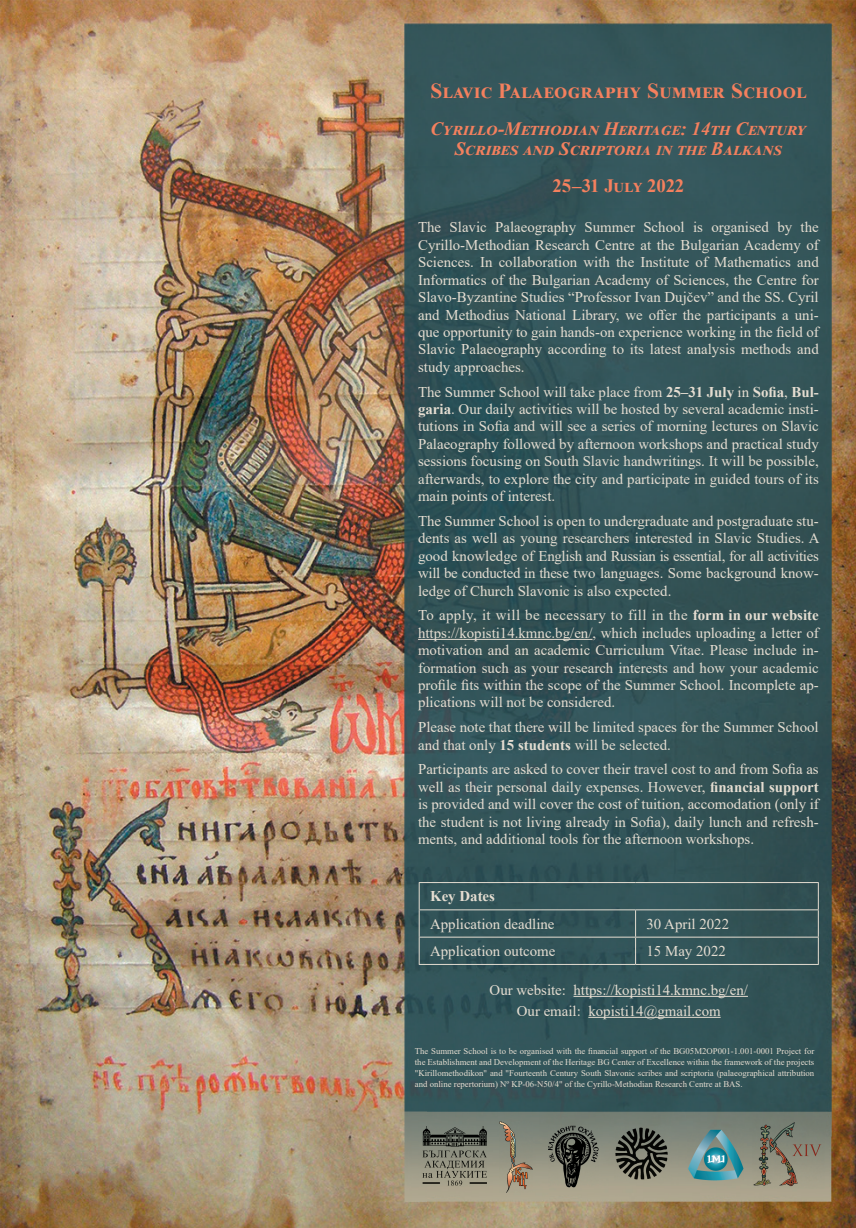
<style>
.page{position:relative;width:856px;height:1228px;background:#fff}
.page>*{position:absolute;margin:0;border:0;box-sizing:border-box;transform-origin:0 0}
.t1{font:700 21.44px "Times New Roman";letter-spacing:.02em;color:#f4805e}
.t2{font:italic 700 18.81px/20.7px "Times New Roman";color:#f4805e;text-align:center}
.t3{font:700 18.81px "Times New Roman";letter-spacing:-.015em;color:#f4805e}
.t4{font:14.88px/17.4px "Times New Roman";color:#e5ddd1;text-align:justify}
.t5{font:700 14.88px "Times New Roman";color:#e5ddd1}
.t6{font:8.75px/11px "Times New Roman";color:#e5ddd1;text-align:justify}
.s1{font-weight:700}
</style>
<div class="page">
<img style="left:0;top:0;width:856px;height:920px">
<img style="left:0;top:920px;width:427px;height:308px">
<img style="left:427px;top:920px;width:429px;height:216px">
<img style="left:459px;top:1136px;width:90px;height:92px">
<img style="left:582px;top:1136px;width:120px;height:92px">
<img style="left:735px;top:1136px;width:29px;height:92px">
<img style="left:796px;top:1136px;width:60px;height:92px">
<img style="left:427px;top:1186px;width:32px;height:42px">
<img style="left:549px;top:1187px;width:33px;height:41px">
<img style="left:702px;top:1180px;width:33px;height:48px">
<img style="left:764px;top:1188px;width:32px;height:40px">
<hr style="left:418px;top:639px;width:174px;height:1px;background:#e5ddd1">
<hr style="left:573px;top:996px;width:175px;height:1px;background:#e5ddd1">
<hr style="left:588px;top:1017px;width:132px;height:1px;background:#e5ddd1">
<hr style="left:419px;top:882px;width:216px;height:1px;background:#e5ddd1">
<hr style="left:635px;top:882px;width:184px;height:1px;background:#e5ddd1">
<hr style="left:419px;top:909px;width:216px;height:1px;background:#e5ddd1">
<hr style="left:635px;top:909px;width:184px;height:1px;background:#e5ddd1">
<hr style="left:419px;top:937px;width:216px;height:1px;background:#e5ddd1">
<svg style="left:419px;top:883px;width:1px;height:81px"></svg>
<hr style="left:635px;top:937px;width:184px;height:1px;background:#e5ddd1">
<svg style="left:635px;top:910px;width:1px;height:54px"></svg>
<svg style="left:818px;top:883px;width:1px;height:81px"></svg>
<hr style="left:419px;top:964px;width:216px;height:1px;background:#e5ddd1">
<hr style="left:635px;top:964px;width:184px;height:1px;background:#e5ddd1">
<img style="left:422px;top:1126px;width:65px;height:60px">
<img style="left:687px;top:1130px;width:56px;height:50px">
<img style="left:752px;top:1119px;width:72px;height:69px">
<img style="left:500px;top:1121px;width:32px;height:71px">
<img style="left:548px;top:1125px;width:50px;height:62px">
<img style="left:614px;top:1127px;width:56px;height:53px">
<h1 class="t1" style="left:430px;top:75px;width:377px">SLAVIC PALAEOGRAPHY SUMMER SCHOOL</h1>
<p class="t2" style="left:430px;top:117px;width:377px">CYRILLO-METHODIAN HERITAGE: 14TH CENTURY<br>SCRIBES AND SCRIPTORIA IN THE BALKANS</p>
<p class="t3" style="left:552px;top:173px;width:133px">25–31 JULY 2022</p>
<p class="t4" style="left:418px;top:218px;width:402px">The Slavic Palaeography Summer School is organised by the Cyrillo-Methodian Research Centre at the Bulgarian Academy of Sciences. In collaboration with the Institute of Mathematics and Informatics of the Bulgarian Academy of Sciences, the Centre for Slavo-Byzantine Studies “Professor Ivan Dujčev” and the SS. Cyril and Methodius National Library, we offer the participants a uni&shy;que opportunity to gain hands-on experience working in the field of Slavic Palaeography according to its latest analysis methods and study approaches.</p>
<p class="t4" style="left:418px;top:382px;width:402px">The Summer School will take place from <span class="s1">25–31 July</span> in <span class="s1">Sofia</span>, <span class="s1">Bul&shy;garia</span>. Our daily activities will be hosted by several academic insti&shy;tutions in Sofia and will see a series of morning lectures on Slavic Palaeography followed by afternoon workshops and practical study sessions focusing on South Slavic handwritings. It will be possible, afterwards, to explore the city and participate in guided tours of its main points of interest.</p>
<p class="t4" style="left:418px;top:512px;width:403px">The Summer School is open to undergraduate and postgraduate stu&shy;dents as well as young researchers interested in Slavic Studies. A good knowledge of English and Russian is essential, for all activities will be conducted in these two languages. Some background know&shy;ledge of Church Slavonic is also expected.</p>
<p class="t4" style="left:418px;top:606px;width:402px">To apply, it will be necessary to fill in the <span class="s1">form in our website </span>https://kopisti14.kmnc.bg/en/, which includes uploading a letter of motivation and an academic Curriculum Vitae. Please include in&shy;formation such as your research interests and how your academic profile fits within the scope of the Summer School. Incomplete ap&shy;plications will not be considered.</p>
<p class="t4" style="left:418px;top:718px;width:402px">Please note that there will be limited spaces for the Summer School and that only <span class="s1">15 students</span> will be selected.</p>
<p class="t4" style="left:418px;top:760px;width:402px">Participants are asked to cover their travel cost to and from Sofia as well as their personal daily expenses. However, <span class="s1">financial support </span>is provided and will cover the cost of tuition, accomodation (only if the student is not living already in Sofia), daily lunch and refresh&shy;ments, and additional tools for the afternoon workshops.</p>
<p class="t5" style="left:430px;top:885px;width:66px">Key Dates</p>
<p class="t4" style="left:430px;top:914px;width:126px">Application deadline</p>
<p class="t4" style="left:646px;top:914px;width:84px">30 April 2022</p>
<p class="t4" style="left:430px;top:942px;width:127px">Application outcome</p>
<p class="t4" style="left:646px;top:942px;width:81px">15 May 2022</p>
<p class="t4" style="left:489px;top:979px;width:260px;line-height:21px;text-align:center">Our website: https://kopisti14.kmnc.bg/en/<br>Our email: kopisti14@gmail.com</p>
<p class="t6" style="left:415px;top:1045px;width:401px">The Summer School is to be organised with the financial support of the BG05M2OP001-1.001-0001 Project for the Establishment and Development of the Heritage BG Center of Excellence within the framework of the projects "Kirillomethodikon" and "Fourteenth Century South Slavonic scribes and scriptoria (palaeographical attribution and online repertorium) Nº KP-06-N50/4" of the Cyrillo-Methodian Research Centre at BAS.</p>
</div>
